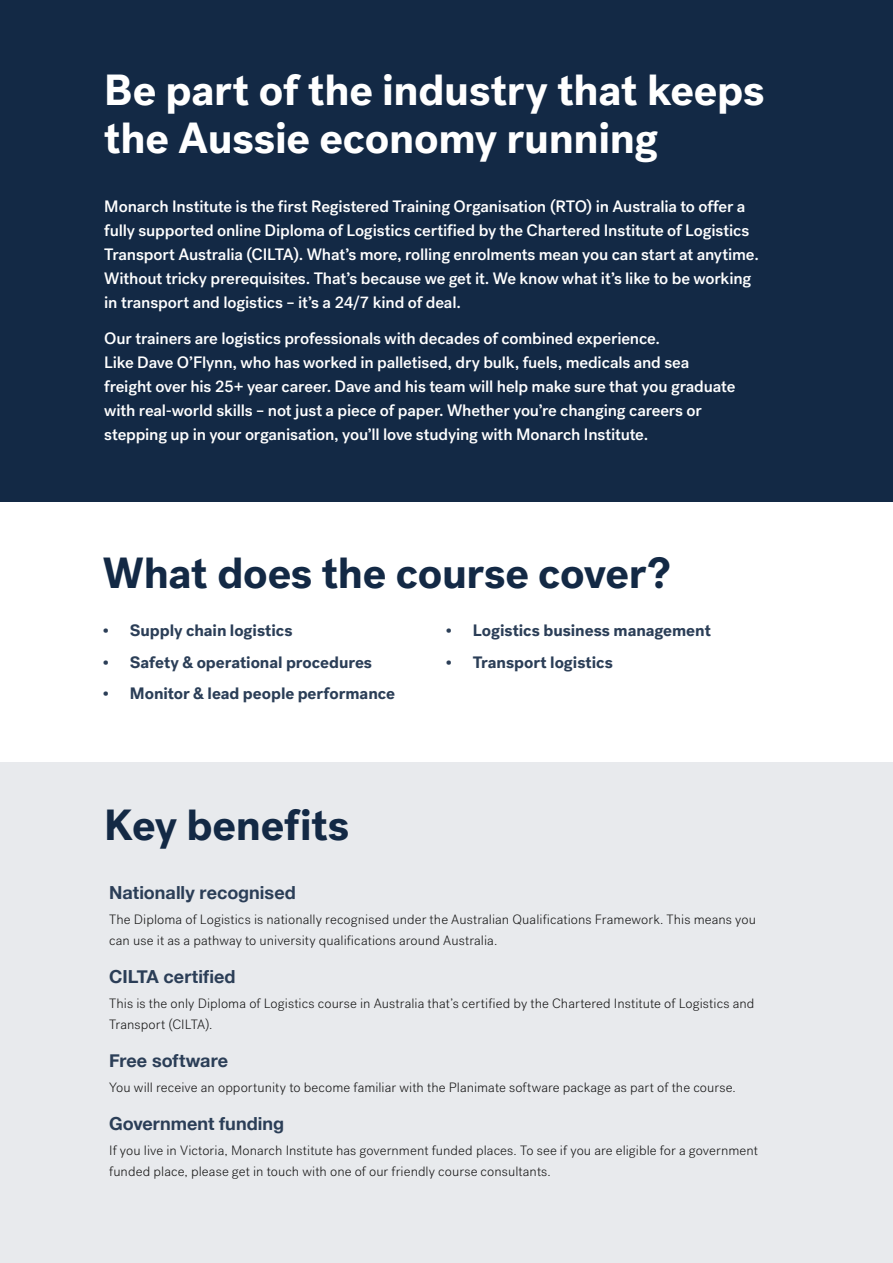
<style>
.page{position:relative;width:893px;height:1263px;background:#fff}
.page>*{position:absolute;margin:0;border:0;box-sizing:border-box;transform-origin:0 0}
.t1{font:700 43.5px/48px "Post Grotesk";letter-spacing:-.005em;color:#fff}
.Headings{font:700 43.5px "Post Grotesk";letter-spacing:-.005em;color:#132945}
.Body{font:700 18px "Helvetica Neue";color:#2b3e57}
.Paragraph_Style_2{font:500 16.5px/24px "Post Grotesk";letter-spacing:-.01em;color:#fff}
.t2{font:700 16.5px "Post Grotesk";letter-spacing:-.005em;color:#2b3e57}
.Body-2{font:300 13.5px/21px "Post Grotesk";letter-spacing:.005em;color:#1a1a1a}
</style>
<div class="page">
<div style="left:0;top:762px;width:892px;height:501px;background:#e8eaed"></div>
<div style="left:0;top:0;width:892px;height:502px;background:#132945"></div>
<p class="t1" style="left:104px;top:66px;width:661px">Be part of the industry that keeps the Aussie economy running</p>
<p class="Paragraph_Style_2" style="left:104px;top:194px;width:656px">Monarch Institute is the first Registered Training Organisation (RTO) in Australia to offer a fully supported online Diploma of Logistics certified by the Chartered Institute of Logistics Transport Australia (CILTA). What’s more, rolling enrolments mean you can start at anytime.<br>Without tricky prerequisites. That’s because we get it. We know what it’s like to be working in transport and logistics – it’s a 24/7 kind of deal.</p>
<p class="Paragraph_Style_2" style="left:104px;top:326px;width:632px">Our trainers are logistics professionals with decades of combined experience.<br>Like Dave O’Flynn, who has worked in palletised, dry bulk, fuels, medicals and sea freight over his 25+ year career. Dave and his team will help make sure that you graduate with real-world skills – not just a piece of paper. Whether you’re changing careers or stepping up in your organisation, you’ll love studying with Monarch Institute.</p>
<p class="Headings" style="left:103px;top:545px;width:569px">What does the course cover?</p>
<p class="t2" style="left:103px;top:620px;width:191px">• Supply chain logistics</p>
<p class="t2" style="left:103px;top:651px;width:271px">• Safety &amp; operational procedures</p>
<p class="t2" style="left:103px;top:683px;width:294px">• Monitor &amp; lead people performance</p>
<p class="Headings" style="left:104px;top:797px;width:247px">Key benefits</p>
<p class="t2" style="left:446px;top:620px;width:267px">• Logistics business management</p>
<p class="t2" style="left:446px;top:651px;width:169px">• Transport logistics</p>
<p class="Body" style="left:109px;top:878px;width:188px">Nationally recognised</p>
<p class="Body-2" style="left:109px;top:909px;width:648px">The Diploma of Logistics is nationally recognised under the Australian Qualifications Framework. This means you can use it as a pathway to university qualifications around Australia.</p>
<p class="Body" style="left:109px;top:962px;width:128px">CILTA certified</p>
<p class="Body-2" style="left:109px;top:993px;width:646px">This is the only Diploma of Logistics course in Australia that’s certified by the Chartered Institute of Logistics and<br>Transport (CILTA).</p>
<p class="Body" style="left:109px;top:1046px;width:120px">Free software</p>
<p class="Body-2" style="left:109px;top:1077px;width:628px">You will receive an opportunity to become familiar with the Planimate software package as part of the course.</p>
<p class="Body" style="left:109px;top:1109px;width:176px">Government funding</p>
<p class="Body-2" style="left:109px;top:1140px;width:650px">If you live in Victoria, Monarch Institute has government funded places. To see if you are eligible for a government funded place, please get in touch with one of our friendly course consultants.</p>
</div>
